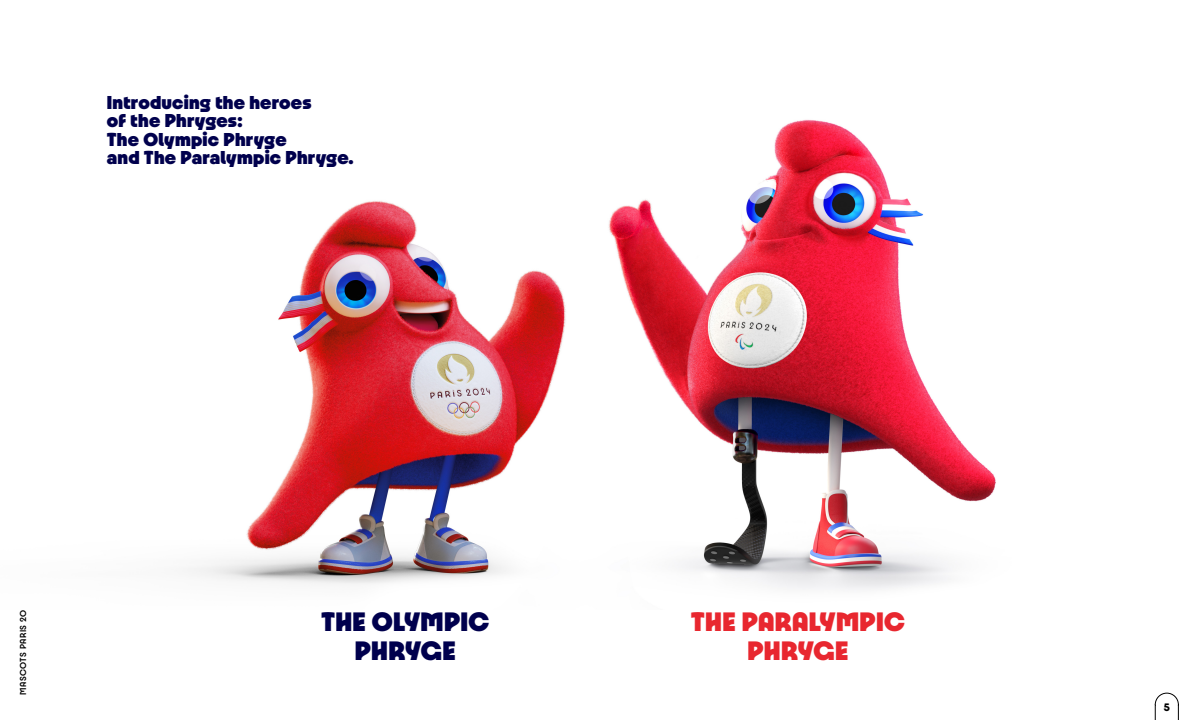
<style>
.page{position:relative;width:1200px;height:720px;background:#fff}
.page>*{position:absolute;margin:0;border:0;box-sizing:border-box;transform-origin:0 0}
.t1{font:28.56px/28.6px "Paris 2024 Variable Regular";letter-spacing:.01em;color:#e8272f;text-align:center}
.t2{font:28.56px/28.6px "Paris 2024 Variable Regular";letter-spacing:.01em;color:#00004d;text-align:center}
.t3{font:20px/18.1px "Paris 2024 Variable Regular";letter-spacing:.01em;color:#00004d}
.t4{font:700 11.62px "Paris 2024";color:#000}
.t5{font:600 9.38px "Paris 2024";letter-spacing:.035em;color:#000}
</style>
<div class="page">
<svg style="left:1155px;top:692px;width:24px;height:27px"></svg>
<img style="left:187px;top:119px;width:809px;height:471px">
<p class="t3" style="left:107px;top:93px;width:248px">Introducing the heroes<br>of the Phryges:<br>The Olympic Phryge<br>and The Paralympic Phryge.</p>
<p class="t5" style="left:17px;top:694px;width:96px;rotate:-90deg">MASCOTS PARIS 2024</p>
<h1 class="t2" style="left:321px;top:606px;width:170px">THE OLYMPIC<br>PHRYGE</h1>
<h1 class="t1" style="left:691px;top:606px;width:216px">THE PARALYMPIC<br>PHRYGE</h1>
<p class="t4" style="left:1164px;top:699px;width:8px">5</p>
</div>
